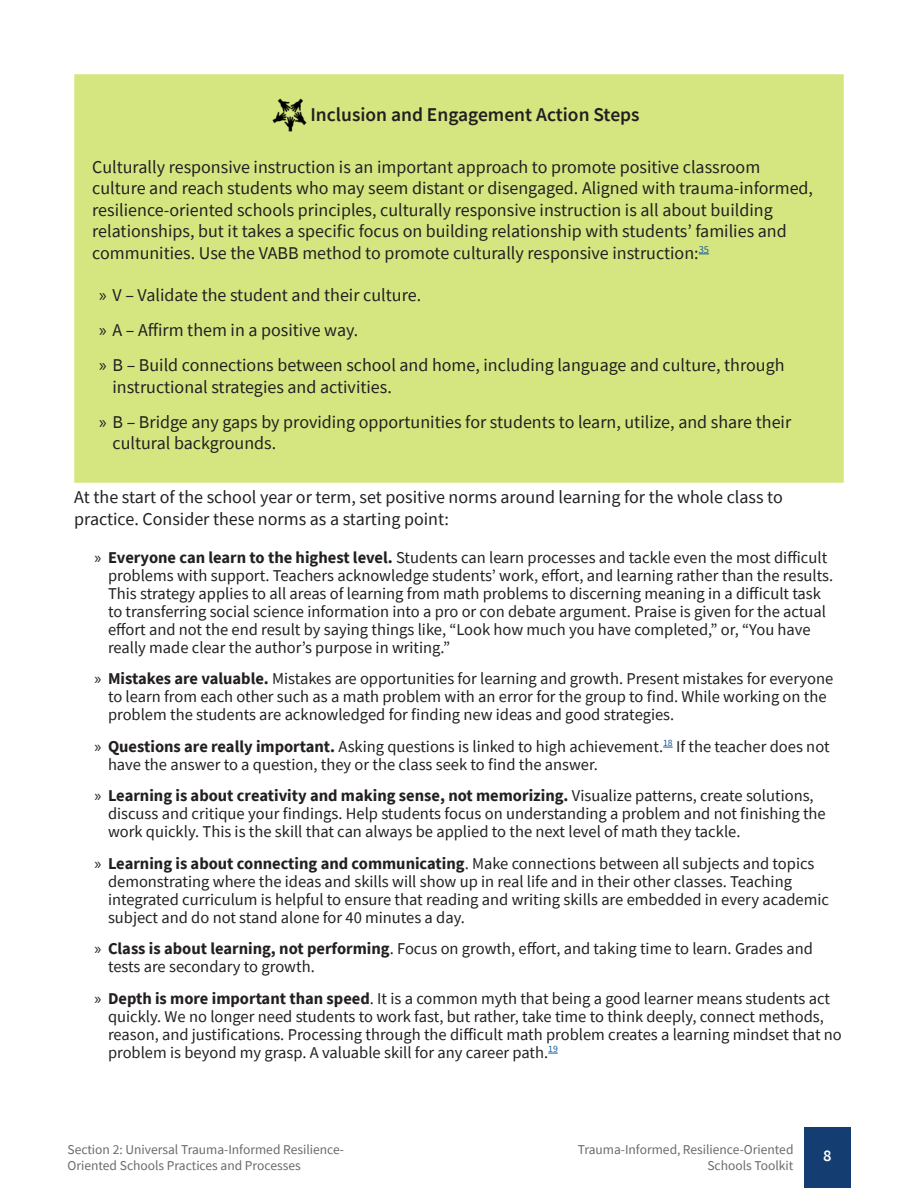
<style>
.page{position:relative;width:918px;height:1188px;background:#fff}
.page>*{position:absolute;margin:0;border:0;box-sizing:border-box;transform-origin:0 0}
.t1{font:600 19.5px "Source Sans Pro";color:#231f20}
.t2{font:18px/21.6px "Source Sans Pro";color:#231f20}
.t3{font:16.5px/18px "Source Sans Pro";color:#231f20}
.t4{font:600 16.5px "Source Sans Pro";color:#fff}
.t5{font:13.5px/16.2px "Source Sans Pro";color:#696a69}
.s1{font-family:"Myriad Pro"}
.s2{font-weight:700}
</style>
<div class="page">
<div style="left:804px;top:1128px;width:46px;height:60px;background:#143e71"></div>
<div style="left:76px;top:76px;width:766px;height:405px;background:#d5e681"></div>
<img style="left:272px;top:98px;width:35px;height:34px">
<div style="left:74px;top:74px;width:770px;height:409px;border:4px solid #d5e681"></div>
<p class="t1" style="left:310px;top:102px;width:331px">Inclusion and Engagement Action Steps</p>
<p class="t2" style="left:92px;top:156px;width:722px">Culturally responsive instruction is an important approach to promote positive classroom culture and reach students who may seem distant or disengaged. Aligned with trauma-informed, resilience-oriented schools principles, culturally responsive instruction is all about building relationships, but it takes a specific focus on building relationship with students’ families and communities. Use the VABB method to promote culturally responsive instruction:<sup>35</sup></p>
<p class="t2" style="left:99px;top:284px;width:324px"><span class="s1">»</span> V – Validate the student and their culture.</p>
<p class="t2" style="left:99px;top:319px;width:261px"><span class="s1">»</span> A – Affirm them in a positive way.</p>
<p class="t2" style="left:112px;top:354px;width:674px;text-indent:-14px"><span class="s1">»</span> B – Build connections between school and home, including language and culture, through instructional strategies and activities.</p>
<p class="t2" style="left:112px;top:411px;width:680px;text-indent:-14px"><span class="s1">»</span> B – Bridge any gaps by providing opportunities for students to learn, utilize, and share their cultural backgrounds.</p>
<p class="t2" style="left:74px;top:486px;width:710px">At the start of the school year or term, set positive norms around learning for the whole class to practice. Consider these norms as a starting point:</p>
<p class="t3" style="left:108px;top:548px;width:727px;text-indent:-14px"><span class="s1">»</span> <span class="s2">Everyone can learn to the highest level.</span> Students can learn processes and tackle even the most difficult problems with support. Teachers acknowledge students’ work, effort, and learning rather than the results.<br>This strategy applies to all areas of learning from math problems to discerning meaning in a difficult task to transferring social science information into a pro or con debate argument. Praise is given for the actual effort and not the end result by saying things like, “Look how much you have completed,” or, “You have really made clear the author’s purpose in writing.”</p>
<p class="t3" style="left:108px;top:670px;width:727px;text-indent:-14px"><span class="s1">»</span> <span class="s2">Mistakes are valuable.</span> Mistakes are opportunities for learning and growth. Present mistakes for everyone to learn from each other such as a math problem with an error for the group to find. While working on the problem the students are acknowledged for finding new ideas and good strategies.</p>
<p class="t3" style="left:108px;top:737px;width:723px;text-indent:-14px"><span class="s1">»</span> <span class="s2">Questions are really important.</span> Asking questions is linked to high achievement.<sup>18</sup> If the teacher does not have the answer to a question, they or the class seek to find the answer.</p>
<p class="t3" style="left:108px;top:787px;width:719px;text-indent:-14px"><span class="s1">»</span> <span class="s2">Learning is about creativity and making sense, not memorizing.</span> Visualize patterns, create solutions, discuss and critique your findings. Help students focus on understanding a problem and not finishing the work quickly. This is the skill that can always be applied to the next level of math they tackle.</p>
<p class="t3" style="left:108px;top:854px;width:723px;text-indent:-14px"><span class="s1">»</span> <span class="s2">Learning is about connecting and communicating</span>. Make connections between all subjects and topics demonstrating where the ideas and skills will show up in real life and in their other classes. Teaching integrated curriculum is helpful to ensure that reading and writing skills are embedded in every academic subject and do not stand alone for 40 minutes a day.</p>
<p class="t3" style="left:108px;top:940px;width:706px;text-indent:-14px"><span class="s1">»</span> <span class="s2">Class is about learning, not performing</span>. Focus on growth, effort, and taking time to learn. Grades and tests are secondary to growth.</p>
<p class="t3" style="left:108px;top:989px;width:735px;text-indent:-14px"><span class="s1">»</span> <span class="s2">Depth is more important than speed</span>. It is a common myth that being a good learner means students act quickly. We no longer need students to work fast, but rather, take time to think deeply, connect methods, reason, and justifications. Processing through the difficult math problem creates a learning mindset that no problem is beyond my grasp. A valuable skill for any career path.<sup>19</sup></p>
<p class="t5" style="left:68px;top:1142px;width:278px">Section 2: Universal Trauma-Informed Resilience-<br>Oriented Schools Practices and Processes</p>
<p class="t4" style="left:823px;top:1144px;width:10px">8</p>
<p class="t5" style="left:578px;top:1142px;width:217px;text-align:right">Trauma-Informed, Resilience-Oriented<br>Schools Toolkit</p>
</div>
